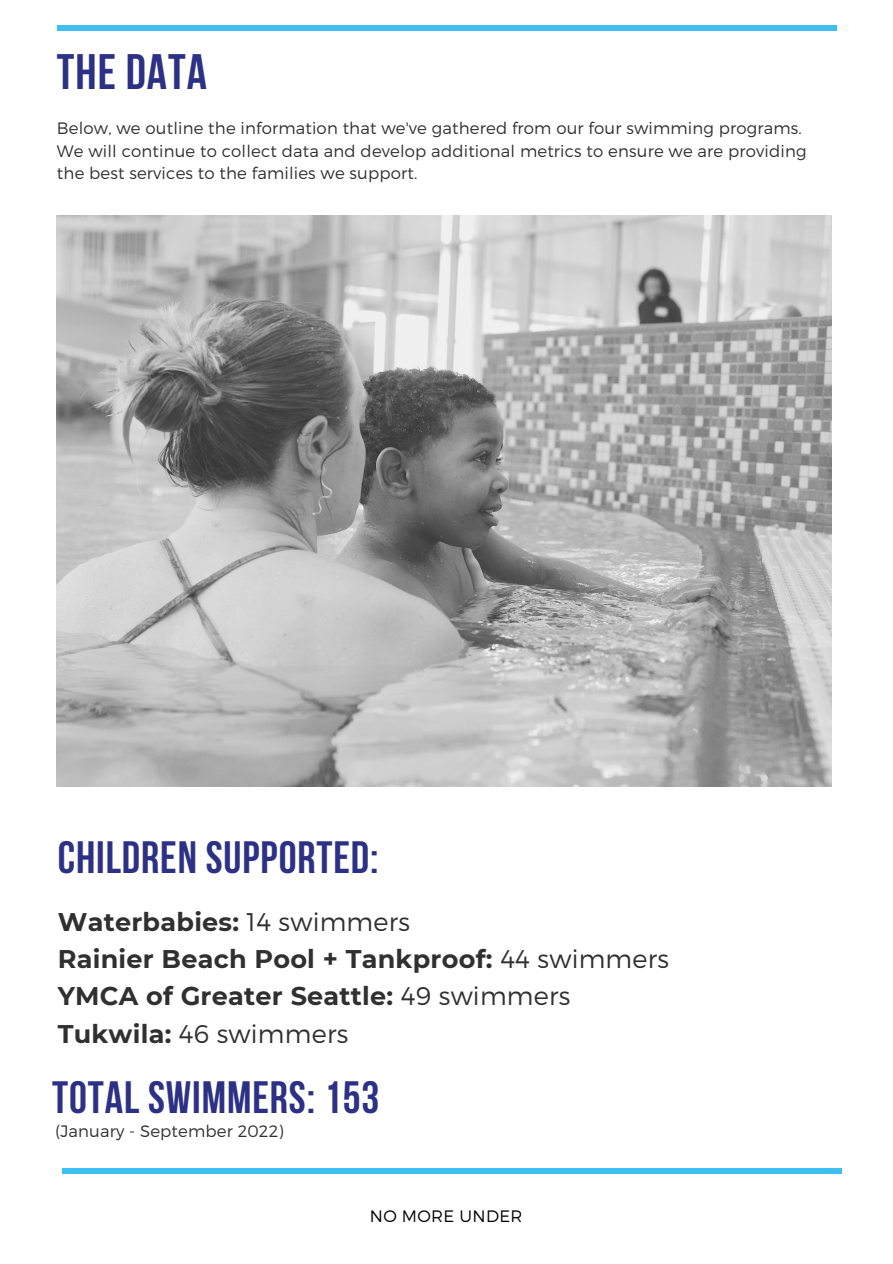
<style>
.page{position:relative;width:893px;height:1264px;background:#fff}
.page>*{position:absolute;margin:0;border:0;box-sizing:border-box;transform-origin:0 0}
.t1{font:700 49.65px "Bebas Neue";letter-spacing:.02em;color:#2c3185}
.t2{font:700 45.15px "Bebas Neue";letter-spacing:.02em;color:#2c3185}
.t3{font:700 25.5px/37px "Montserrat";letter-spacing:.01em;color:#303030}
.t4{font:300 16.5px/22.5px "Montserrat";letter-spacing:.01em;color:#303030}
.t5{font:300 16.5px "Montserrat";letter-spacing:.02em;color:#000}
.s1{font-weight:300}
</style>
<div class="page">
<img style="left:57px;top:215px;width:774px;height:571px">
<div style="left:57px;top:25px;width:779px;height:6px;background:#3dc0ef"></div>
<div style="left:62px;top:1167px;width:779px;height:6px;background:#3dc0ef"></div>
<h1 class="t1" style="left:57px;top:52px;width:151px">THE DATA</h1>
<p class="t4" style="left:57px;top:116px;width:751px">Below, we outline the information that we've gathered from our four swimming programs.<br>We will continue to collect data and develop additional metrics to ensure we are providing the best services to the families we support.</p>
<h2 class="t2" style="left:58px;top:838px;width:322px">CHILDREN SUPPORTED:</h2>
<h3 class="t3" style="left:58px;top:903px;width:612px">Waterbabies: <span class="s1">14 swimmers<br></span>Rainier Beach Pool + Tankproof: <span class="s1">44 swimmers<br></span>YMCA of Greater Seattle: <span class="s1">49 swimmers<br></span>Tukwila: <span class="s1">46 swimmers</span></h3>
<h2 class="t2" style="left:52px;top:1079px;width:329px">TOTAL SWIMMERS: 153</h2>
<p class="t4" style="left:55px;top:1118px;width:230px">(January - September 2022)</p>
<p class="t5" style="left:370px;top:1204px;width:154px">NO MORE UNDER</p>
</div>
